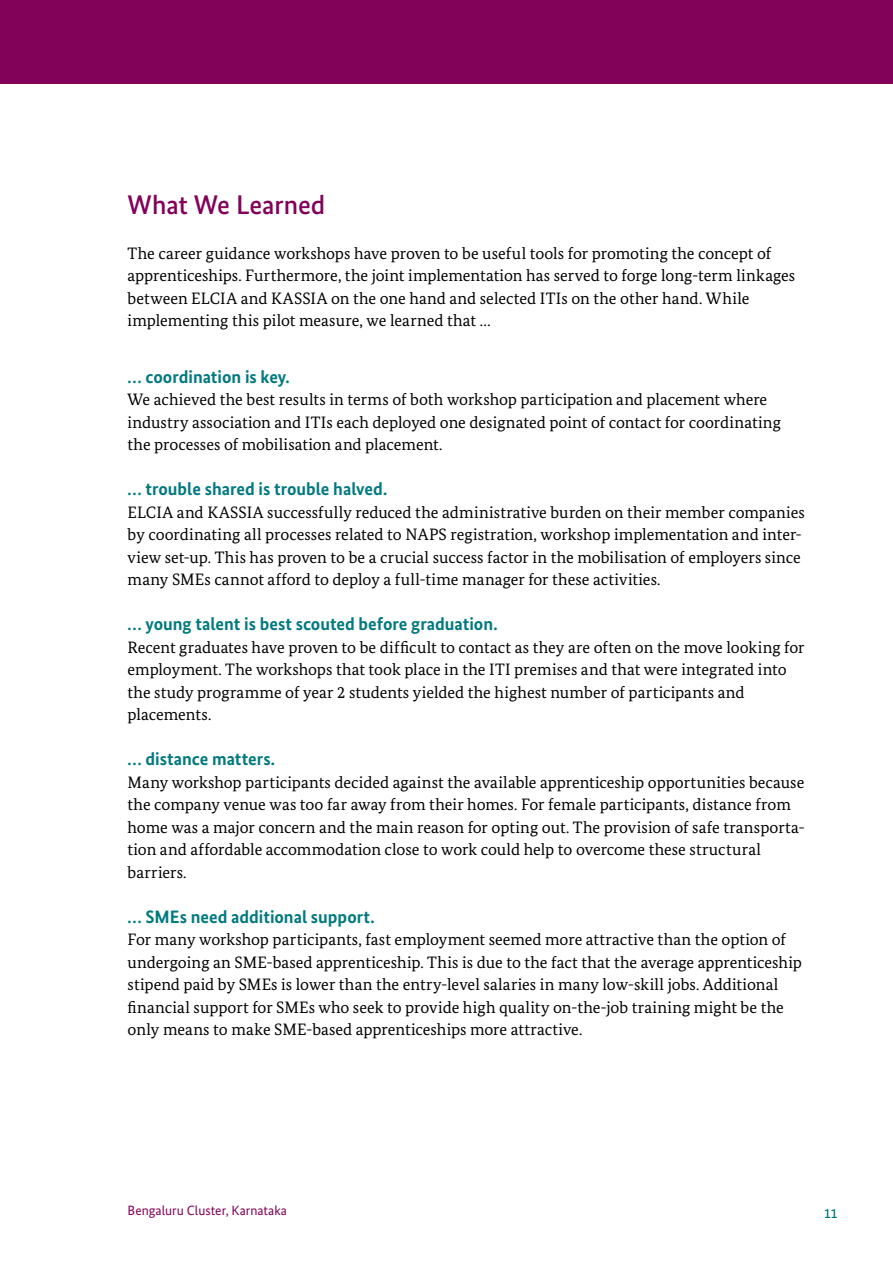
<style>
.page{position:relative;width:893px;height:1263px;background:#fff}
.page>*{position:absolute;margin:0;border:0;box-sizing:border-box;transform-origin:0 0}
._01_1_Überschrift_ro{font:500 27px "Bundes Sans";letter-spacing:-.005em;color:#820159}
._02_Copy_linksb{font:700 18px "Bundes Sans";color:#00797f}
._02_Copy_linksb-2{font:16.5px/22.5px "Bundes Serif";color:#000}
.t1{font:13.5px "Bundes Sans";color:#820159}
.t2{font:500 13.5px "Bundes Sans";color:#00797f}
</style>
<div class="page">
<div style="left:0;top:0;width:893px;height:84px;background:#820159"></div>
<p class="_01_1_Überschrift_ro" style="left:128px;top:188px;width:199px">What We Learned</p>
<p class="_02_Copy_linksb-2" style="left:128px;top:242px;width:669px">The career guidance workshops have proven to be useful tools for promoting the concept of apprenticeships. Furthermore, the joint implementation has served to forge long-term linkages between ELCIA and KASSIA on the one hand and selected ITIs on the other hand. While implementing this pilot measure, we learned that …</p>
<p class="_02_Copy_linksb" style="left:128px;top:365px;width:164px">… coordination is key.</p>
<p class="_02_Copy_linksb-2" style="left:128px;top:388px;width:655px">We achieved the best results in terms of both workshop participation and placement where industry association and ITIs each deployed one designated point of contact for coordinating the processes of mobilisation and placement.</p>
<p class="_02_Copy_linksb" style="left:128px;top:478px;width:261px">… trouble shared is trouble halved.</p>
<p class="_02_Copy_linksb-2" style="left:128px;top:500px;width:679px">ELCIA and KASSIA successfully reduced the administrative burden on their member companies by coordinating all processes related to NAPS registration, workshop implementation and inter&shy;view set-up. This has proven to be a crucial success factor in the mobilisation of employers since many SMEs cannot afford to deploy a full-time manager for these activities.</p>
<p class="_02_Copy_linksb" style="left:128px;top:613px;width:371px">… young talent is best scouted before graduation.</p>
<p class="_02_Copy_linksb-2" style="left:128px;top:635px;width:678px">Recent graduates have proven to be difficult to contact as they are often on the move looking for employment. The workshops that took place in the ITI premises and that were integrated into the study programme of year 2 students yielded the highest number of participants and placements.</p>
<p class="_02_Copy_linksb" style="left:128px;top:748px;width:149px">… distance matters.</p>
<p class="_02_Copy_linksb-2" style="left:128px;top:770px;width:679px">Many workshop participants decided against the available apprenticeship opportunities because the company venue was too far away from their homes. For female participants, distance from home was a major concern and the main reason for opting out. The provision of safe transporta&shy;tion and affordable accommodation close to work could help to overcome these structural barriers.</p>
<p class="_02_Copy_linksb" style="left:128px;top:905px;width:249px">… SMEs need additional support.</p>
<p class="_02_Copy_linksb-2" style="left:128px;top:928px;width:676px">For many workshop participants, fast employment seemed more attractive than the option of undergoing an SME-based apprenticeship. This is due to the fact that the average apprenticeship stipend paid by SMEs is lower than the entry-level salaries in many low-skill jobs. Additional financial support for SMEs who seek to provide high quality on-the-job training might be the only means to make SME-based apprenticeships more attractive.</p>
<p class="t1" style="left:128px;top:1202px;width:161px">Bengaluru Cluster, Karnataka</p>
<p class="t2" style="left:824px;top:1205px;width:15px">11</p>
</div>
